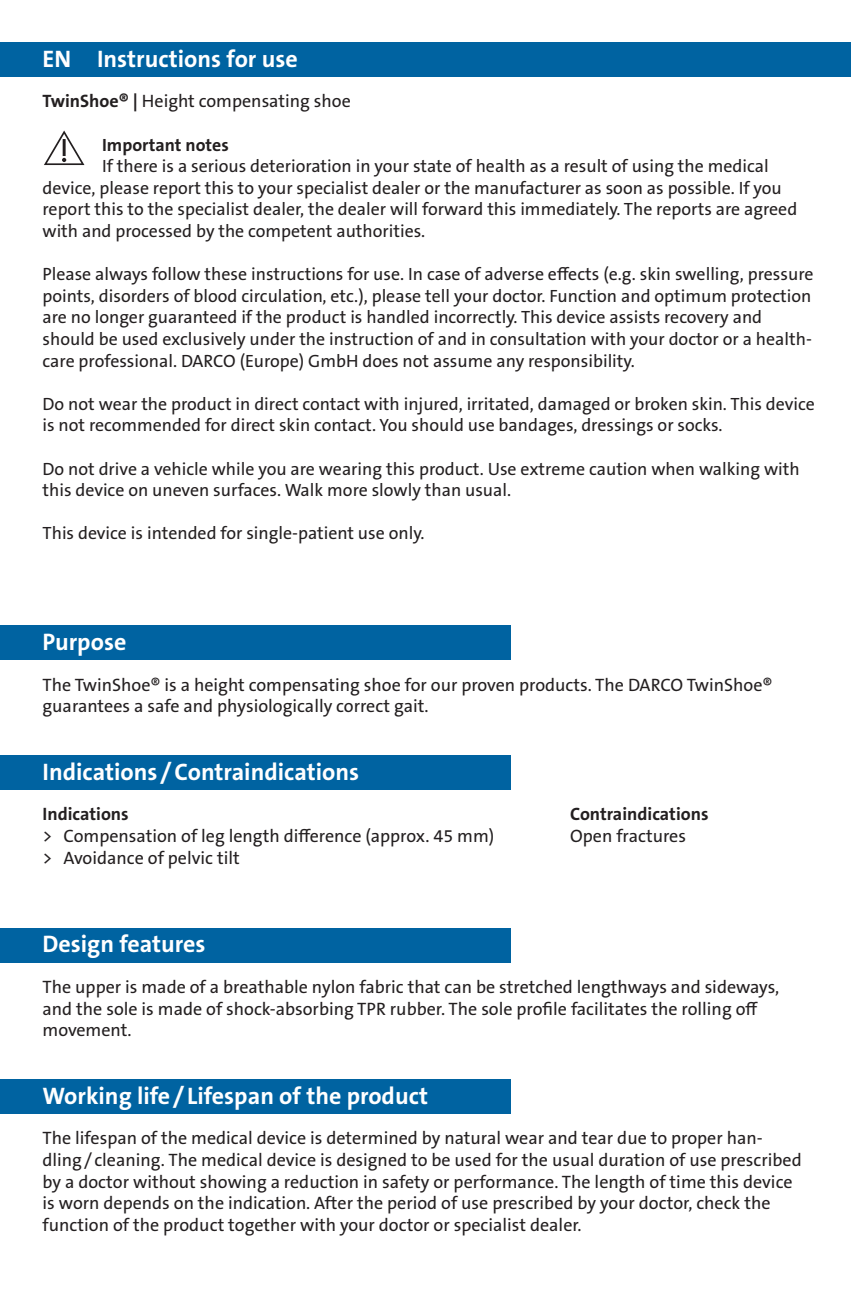
<style>
.page{position:relative;width:851px;height:1293px;background:#fff}
.page>*{position:absolute;margin:0;border:0;box-sizing:border-box;transform-origin:0 0}
.t1{font:700 24px "The Sans B Plus W7";color:#fff}
.t2{font:18px/21.6px "The Sans B Plus W5 Plain";color:#231f20}
.t3{font:700 18px "The Sans B Plus W7";color:#231f20}
.t4{font:17.7px/21.6px "The Sans B Plus W5 Plain";color:#231f20}
.t5{font:700 17.7px "The Sans B Plus W7";color:#231f20}
.s1{font-family:"The Sans B Plus W7";font-weight:700}
</style>
<div class="page">
<div style="left:0;top:43px;width:850px;height:34px;background:#0063a1"></div>
<div style="left:0;top:1079px;width:510px;height:34px;background:#0063a1"></div>
<div style="left:0;top:755px;width:510px;height:34px;background:#0063a1"></div>
<div style="left:0;top:928px;width:510px;height:34px;background:#0063a1"></div>
<div style="left:0;top:626px;width:510px;height:34px;background:#0063a1"></div>
<svg style="left:44px;top:131px;width:40px;height:34px"></svg>
<h1 class="t1" style="left:43px;top:43px;width:257px">EN Instructions for use</h1>
<p class="t2" style="left:43px;top:91px;width:310px"><span class="s1">TwinShoe® |</span> Height compensating shoe</p>
<p class="t5" style="left:102px;top:133px;width:128px">Important notes</p>
<p class="t4" style="left:43px;top:155px;width:756px;text-indent:60px">If there is a serious deterioration in your state of health as a result of using the medical device, please report this to your specialist dealer or the manufacturer as soon as possible. If you report this to the specialist dealer, the dealer will forward this immediately. The reports are agreed with and processed by the competent authorities.</p>
<p class="t4" style="left:43px;top:263px;width:772px">Please always follow these instructions for use. In case of adverse effects (e.g. skin swelling, pressure points, disorders of blood circulation, etc.), please tell your doctor. Function and optimum protection are no longer guaranteed if the product is handled incorrectly. This device assists recovery and should be used exclusively under the instruction of and in consultation with your doctor or a health&shy;care professional. DARCO (Europe) GmbH does not assume any responsibility.</p>
<p class="t4" style="left:43px;top:393px;width:773px">Do not wear the product in direct contact with injured, irritated, damaged or broken skin. This device is not recommended for direct skin contact. You should use bandages, dressings or socks.</p>
<p class="t4" style="left:43px;top:458px;width:758px">Do not drive a vehicle while you are wearing this product. Use extreme caution when walking with this device on uneven surfaces. Walk more slowly than usual.</p>
<p class="t4" style="left:43px;top:523px;width:383px">This device is intended for single-patient use only.</p>
<h1 class="t1" style="left:43px;top:626px;width:85px">Purpose</h1>
<p class="t2" style="left:43px;top:674px;width:731px">The TwinShoe® is a height compensating shoe for our proven products. The DARCO TwinShoe® guarantees a safe and physiologically correct gait.</p>
<h1 class="t1" style="left:43px;top:756px;width:318px">Indications /Contraindications</h1>
<p class="t3" style="left:43px;top:802px;width:88px">Indications</p>
<p class="t2" style="left:43px;top:825px;width:453px">&gt; Compensation of leg length difference (approx. 45 mm) &gt; Avoidance of pelvic tilt</p>
<h1 class="t1" style="left:43px;top:929px;width:164px">Design features</h1>
<p class="t3" style="left:570px;top:802px;width:140px">Contraindications</p>
<p class="t2" style="left:570px;top:825px;width:117px">Open fractures</p>
<p class="t2" style="left:43px;top:976px;width:738px">The upper is made of a breathable nylon fabric that can be stretched lengthways and sideways, and the sole is made of shock-absorbing TPR rubber. The sole profile facilitates the rolling off movement.</p>
<h1 class="t1" style="left:43px;top:1080px;width:387px">Working life/ Lifespan of the product</h1>
<p class="t2" style="left:43px;top:1127px;width:760px">The lifespan of the medical device is determined by natural wear and tear due to proper han&shy;dling/ cleaning. The medical device is designed to be used for the usual duration of use prescribed by a doctor without showing a reduction in safety or performance. The length of time this device is worn depends on the indication. After the period of use prescribed by your doctor, check the function of the product together with your doctor or specialist dealer.</p>
</div>
